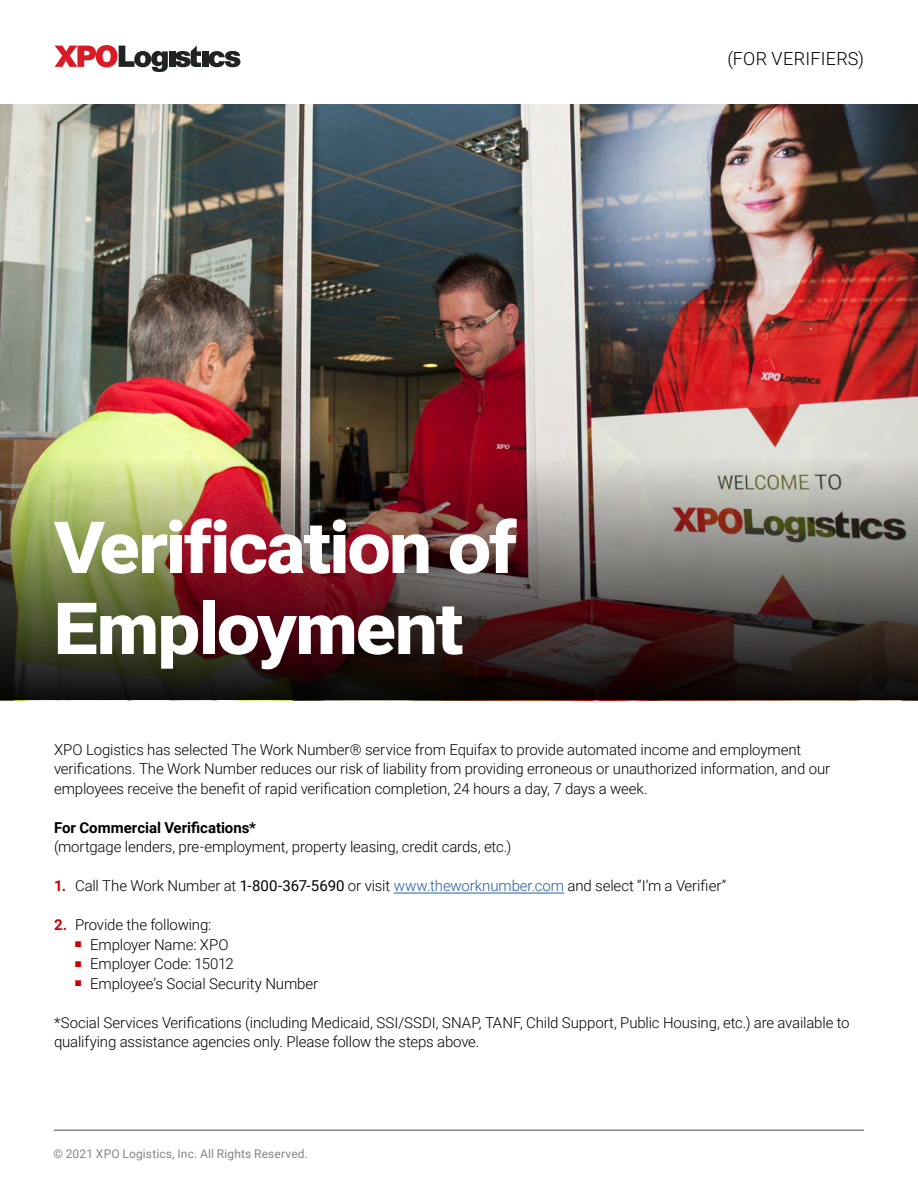
<style>
.page{position:relative;width:918px;height:1188px;background:#fff}
.page>*{position:absolute;margin:0;border:0;box-sizing:border-box;transform-origin:0 0}
.t1{font:900 72px/81px "XPO Roboto Wide";letter-spacing:-.02em;color:#fff}
.t2{font:300 18px "Roboto";letter-spacing:.01em;color:#000}
.t3{font:300 15px/19.5px "Roboto";letter-spacing:-.01em;color:#000}
.t4{font:700 15px "Roboto";color:#000}
.t5{font:12px "Roboto";letter-spacing:.01em;color:#858585}
.s1{font-weight:700;color:#c00}
.s2{font-weight:400}
.s3{color:#215e9e}
.s4{color:#c00}
</style>
<div class="page">
<hr style="left:54px;top:1130px;width:810px;height:1px;background:#858585">
<div style="left:169px;top:51px;width:6px;height:16px;background:#202323"></div>
<div style="left:202px;top:51px;width:6px;height:16px;background:#202323"></div>
<svg style="left:208px;top:51px;width:32px;height:16px"></svg>
<svg style="left:175px;top:46px;width:26px;height:21px"></svg>
<svg style="left:55px;top:45px;width:113px;height:27px"></svg>
<img style="left:0;top:104px;width:918px;height:353px">
<img style="left:0;top:457px;width:918px;height:243px">
<hr style="left:394px;top:893px;width:170px;height:1px;background:#215e9e">
<h1 class="t1" style="left:54px;top:504px;width:464px">Verification of<br>Employment</h1>
<p class="t2" style="left:727px;top:46px;width:138px">(FOR VERIFIERS)</p>
<p class="t3" style="left:54px;top:739px;width:778px">XPO Logistics has selected The Work Number® service from Equifax to provide automated income and employment verifications. The Work Number reduces our risk of liability from providing erroneous or unauthorized information, and our employees receive the benefit of rapid verification completion, 24 hours a day, 7 days a week.</p>
<p class="t4" style="left:54px;top:817px;width:204px">For Commercial Verifications*</p>
<p class="t3" style="left:54px;top:837px;width:459px">(mortgage lenders, pre-employment, property leasing, credit cards, etc.)</p>
<p class="t3" style="left:54px;top:876px;width:674px"><span class="s1">1.</span> Call The Work Number at <span class="s2">1-800-367-5690</span> or visit <span class="s3">www.theworknumber.com</span> and select “I’m a Verifier”</p>
<p class="t3" style="left:54px;top:915px;width:159px"><span class="s1">2.</span> Provide the following:</p>
<p class="t3" style="left:75px;top:934px;width:155px"><span class="s4">■</span> Employer Name: XPO</p>
<p class="t3" style="left:75px;top:954px;width:160px"><span class="s4">■</span> Employer Code: 15012</p>
<p class="t3" style="left:75px;top:973px;width:245px"><span class="s4">■</span> Employee’s Social Security Number</p>
<p class="t3" style="left:54px;top:1012px;width:797px">*Social Services Verifications (including Medicaid, SSI/SSDI, SNAP, TANF, Child Support, Public Housing, etc.) are available to qualifying assistance agencies only. Please follow the steps above.</p>
<p class="t5" style="left:54px;top:1145px;width:256px">© 2021 XPO Logistics, Inc. All Rights Reserved.</p>
</div>
